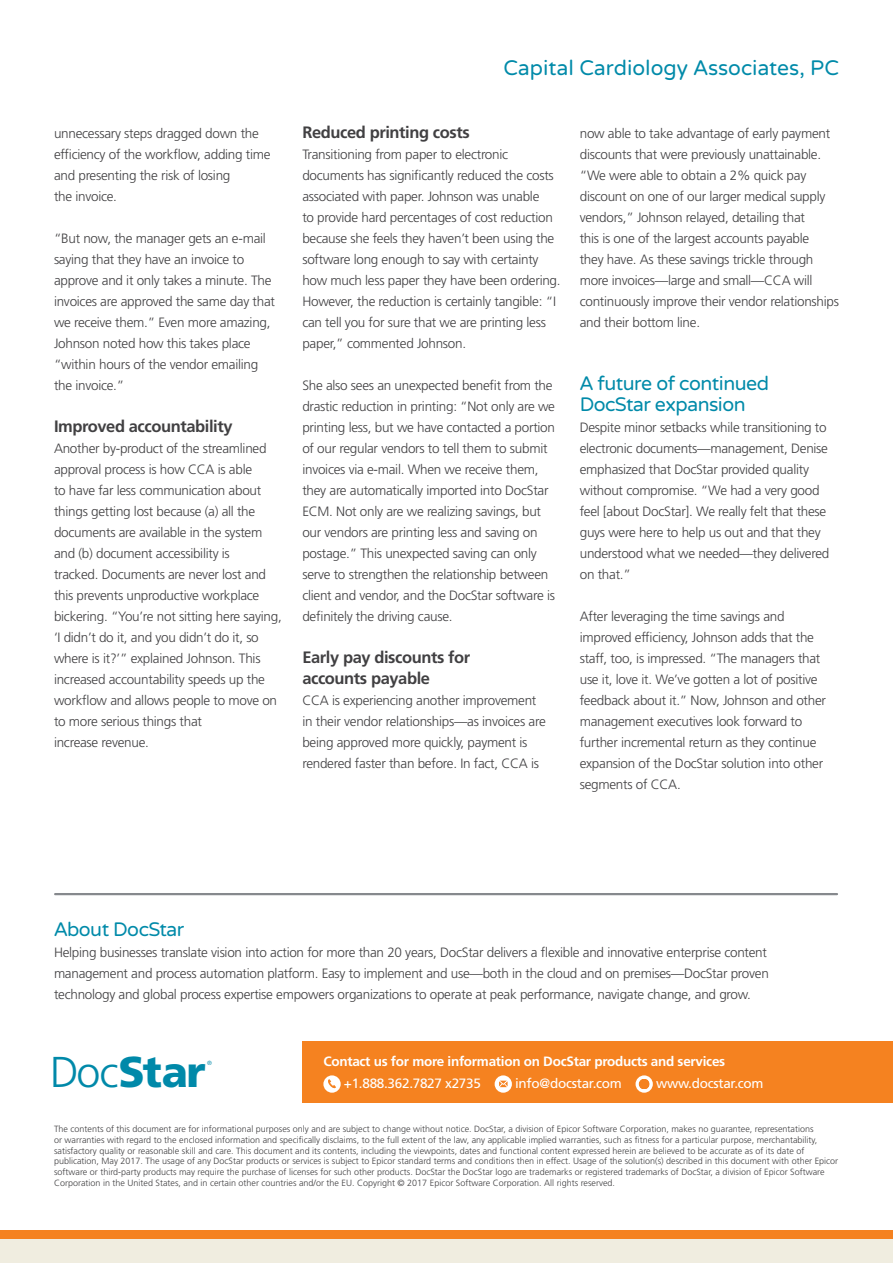
<style>
.page{position:relative;width:893px;height:1263px;background:#fff}
.page>*{position:absolute;margin:0;border:0;box-sizing:border-box;transform-origin:0 0}
.t1{font:900 43.2px "Frutiger LT Std";color:#0089a9}
.t2{font:21px "Varela Round";color:#008aa9}
.Body_Heading{font:19.5px/21px "Varela Round";letter-spacing:-.025em;color:#008aa9}
.Body_Subheading{font:700 16.5px/21px "Frutiger LT Std";letter-spacing:-.025em;color:#414042}
.Body_Copy{font:300 13.5px/21px "Frutiger LT Std";letter-spacing:-.02em;color:#414042}
.Contact_Us{font:700 13.5px "Frutiger LT Std";letter-spacing:-.02em;color:#fff}
.Phone_Email_Website{font:13.5px "Frutiger LT Std";letter-spacing:-.02em;color:#fff}
.t3{font:300 9px/10.8px "Frutiger LT Std";color:#414042}
.t4{font:300 6px "Frutiger LT Std";color:#0089a9}
.s1{font-weight:300}
</style>
<div class="page">
<div style="left:302px;top:1041px;width:591px;height:62px;background:#f58220"></div>
<svg style="left:323px;top:1075px;width:18px;height:18px"></svg>
<svg style="left:328px;top:1079px;width:8px;height:10px"></svg>
<svg style="left:495px;top:1075px;width:17px;height:18px"></svg>
<svg style="left:499px;top:1081px;width:9px;height:6px"></svg>
<svg style="left:636px;top:1075px;width:17px;height:18px"></svg>
<svg style="left:639px;top:1079px;width:10px;height:10px"></svg>
<hr style="left:55px;top:893px;width:782px;height:2px;background:#86898d">
<div style="left:0;top:1230px;width:893px;height:10px;background:#f58220"></div>
<div style="left:0;top:1239px;width:893px;height:24px;background:#f0ede0"></div>
<p class="Body_Copy" style="left:54px;top:123px;width:218px">unnecessary steps dragged down the efficiency of the workflow, adding time and presenting the risk of losing<br>the invoice.</p>
<p class="Body_Copy" style="left:54px;top:228px;width:223px">“But now, the manager gets an e-mail saying that they have an invoice to approve and it only takes a minute. The invoices are approved the same day that we receive them.” Even more amazing, Johnson noted how this takes place “within hours of the vendor emailing the invoice.”</p>
<p class="Body_Subheading" style="left:54px;top:416px;width:180px">Improved accountability</p>
<p class="Body_Copy" style="left:54px;top:438px;width:229px">Another by-product of the streamlined approval process is how CCA is able<br>to have far less communication about things getting lost because (a) all the documents are available in the system and (b) document accessibility is<br>tracked. Documents are never lost and this prevents unproductive workplace bickering. “You’re not sitting here saying, ‘I didn’t do it, and you didn’t do it, so where is it?’” explained Johnson. This increased accountability speeds up the workflow and allows people to move on to more serious things that<br>increase revenue.</p>
<h2 class="t2" style="left:504px;top:56px;width:337px">Capital Cardiology Associates, PC</h2>
<p class="Body_Subheading" style="left:302px;top:122px;width:169px">Reduced printing costs</p>
<p class="Body_Copy" style="left:302px;top:144px;width:260px">Transitioning from paper to electronic documents has significantly reduced the costs associated with paper. Johnson was unable<br>to provide hard percentages of cost reduction because she feels they haven’t been using the software long enough to say with certainty how much less paper they have been ordering.<br>However, the reduction is certainly tangible: “I can tell you for sure that we are printing less paper,” commented Johnson.</p>
<p class="Body_Copy" style="left:302px;top:375px;width:254px">She also sees an unexpected benefit from the drastic reduction in printing: “Not only are we printing less, but we have contacted a portion of our regular vendors to tell them to submit invoices via e-mail. When we receive them, they are automatically imported into DocStar ECM. Not only are we realizing savings, but our vendors are printing less and saving on postage.” This unexpected saving can only serve to strengthen the relationship between client and vendor, and the DocStar software is definitely the driving cause.</p>
<p class="Body_Subheading" style="left:302px;top:647px;width:169px">Early pay discounts for accounts payable</p>
<p class="Body_Copy" style="left:302px;top:690px;width:245px">CCA is experiencing another improvement in their vendor relationships—as invoices are being approved more quickly, payment is rendered faster than before. In fact, CCA is</p>
<p class="Body_Copy" style="left:580px;top:123px;width:261px">now able to take advantage of early payment discounts that were previously unattainable. “We were able to obtain a 2% quick pay discount on one of our larger medical supply vendors,” Johnson relayed, detailing that<br>this is one of the largest accounts payable<br>they have. As these savings trickle through more invoices—large and small—CCA will continuously improve their vendor relationships and their bottom line.</p>
<p class="Body_Heading" style="left:580px;top:373px;width:191px">A future of continued<br>DocStar expansion</p>
<p class="Body_Copy" style="left:580px;top:417px;width:251px">Despite minor setbacks while transitioning to electronic documents—management, Denise emphasized that DocStar provided quality without compromise. “We had a very good feel [about DocStar]. We really felt that these guys were here to help us out and that they understood what we needed—they delivered on that.”</p>
<p class="Body_Copy" style="left:580px;top:606px;width:248px">After leveraging the time savings and improved efficiency, Johnson adds that the staff, too, is impressed. “The managers that use it, love it. We’ve gotten a lot of positive feedback about it.” Now, Johnson and other management executives look forward to further incremental return as they continue expansion of the DocStar solution into other segments of CCA.</p>
<h3 class="Body_Heading" style="left:54px;top:919px;width:132px">About DocStar</h3>
<p class="Body_Copy" style="left:54px;top:942px;width:716px">Helping businesses translate vision into action for more than 20 years, DocStar delivers a flexible and innovative enterprise content management and process automation platform. Easy to implement and use—both in the cloud and on premises—DocStar proven technology and global process expertise empowers organizations to operate at peak performance, navigate change, and grow.</p>
<h1 class="t1" style="left:50px;top:1046px;width:157px"><span class="s1">Doc</span>Star</h1>
<p class="t4" style="left:207px;top:1060px;width:6px">®</p>
<p class="Contact_Us" style="left:323px;top:1053px;width:403px">Contact us for more information on DocStar products and services</p>
<p class="Phone_Email_Website" style="left:344px;top:1075px;width:139px">+1.888.362.7827 x2735</p>
<p class="Phone_Email_Website" style="left:515px;top:1075px;width:108px">info@docstar.com</p>
<p class="Phone_Email_Website" style="left:656px;top:1075px;width:109px">www.docstar.com</p>
<p class="t3" style="left:54px;top:1123px;width:786px">The contents of this document are for informational purposes only and are subject to change without notice. DocStar, a division of Epicor Software Corporation, makes no guarantee, representations<br>or warranties with regard to the enclosed information and specifically disclaims, to the full extent of the law, any applicable implied warranties, such as fitness for a particular purpose, merchantability, satisfactory quality or reasonable skill and care. This document and its contents, including the viewpoints, dates and functional content expressed herein are believed to be accurate as of its date of publication, May 2017. The usage of any DocStar products or services is subject to Epicor standard terms and conditions then in effect. Usage of the solution(s) described in this document with other Epicor software or third-party products may require the purchase of licenses for such other products. DocStar the DocStar logo are trademarks or registered trademarks of DocStar, a division of Epicor Software Corporation in the United States, and in certain other countries and/or the EU. Copyright © 2017 Epicor Software Corporation. All rights reserved.</p>
</div>
